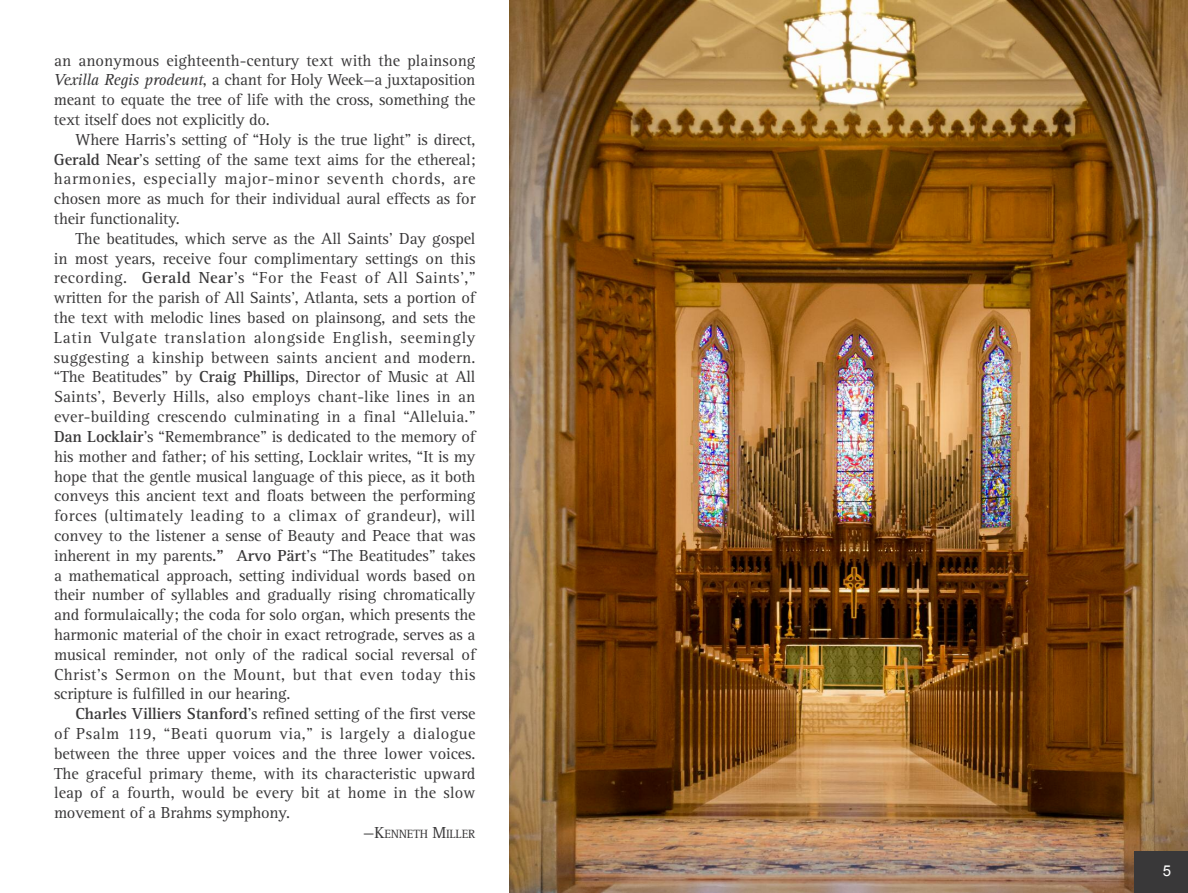
<style>
.page{position:relative;width:1188px;height:893px;background:#fff}
.page>*{position:absolute;margin:0;border:0;box-sizing:border-box;transform-origin:0 0}
.t1{font:16.5px/19.8px "Rotis Serif";letter-spacing:-.01em;color:#393839;text-align:justify}
.t2{font:15px "Arial";color:#fff}
.t3{font:12.3px "Rotis Serif";letter-spacing:-.015em;color:#393839}
.s1{font-style:italic}
.s2{font-weight:700}
.s3{font-size:16.5px}
</style>
<div class="page">
<img style="left:509px;top:0;width:679px;height:893px">
<div style="left:1134px;top:851px;width:54px;height:42px;background:#393839"></div>
<p class="t1" style="left:54px;top:52px;width:423px">an anonymous eighteenth-century text with the plainsong <span class="s1">Vexilla Regis prodeunt</span>, a chant for Holy Week—a juxtaposition meant to equate the tree of life with the cross, something the text itself does not explicitly do.</p>
<p class="t1" style="left:54px;top:131px;width:423px;text-indent:22px">Where Harris’s setting of “Holy is the true light” is direct, <span class="s2">Gerald Near</span>’s setting of the same text aims for the ethereal; harmonies, especially major-minor seventh chords, are chosen more as much for their individual aural effects as for their functionality.</p>
<p class="t1" style="left:54px;top:230px;width:423px;text-indent:22px">The beatitudes, which serve as the All Saints’ Day gospel in most years, receive four complimentary settings on this recording. <span class="s2">Gerald Near</span>’s “For the Feast of All Saints’,” written for the parish of All Saints’, Atlanta, sets a portion of the text with melodic lines based on plainsong, and sets the Latin Vulgate translation alongside English, seemingly suggesting a kinship between saints ancient and modern. “The Beatitudes” by <span class="s2">Craig Phillips</span>, Director of Music at All Saints’, Beverly Hills, also employs chant-like lines in an ever-building crescendo culminating in a final “Alleluia.” <span class="s2">Dan Locklair</span>’s “Remembrance” is dedicated to the memory of his mother and father; of his setting, Locklair writes, “It is my hope that the gentle musical language of this piece, as it both conveys this ancient text and floats between the performing forces (ultimately leading to a climax of grandeur), will convey to the listener a sense of Beauty and Peace that was inherent in my parents<span class="s2">.” Arvo Pärt</span>’s “The Beatitudes” takes a mathematical approach, setting individual words based on their number of syllables and gradually rising chromatically and formulaically; the coda for solo organ, which presents the harmonic material of the choir in exact retrograde, serves as a musical reminder, not only of the radical social reversal of Christ’s Sermon on the Mount, but that even today this scripture is fulfilled in our hearing.</p>
<p class="t1" style="left:54px;top:705px;width:423px;text-indent:22px"><span class="s2">Charles Villiers Stanford</span>’s refined setting of the first verse of Psalm 119, “Beati quorum via,” is largely a dialogue between the three upper voices and the three lower voices.<br>The graceful primary theme, with its characteristic upward leap of a fourth, would be every bit at home in the slow movement of a Brahms symphony.</p>
<p class="t3" style="left:363px;top:829px;width:114px"><span class="s3">—K</span>ENNETH <span class="s3">M</span>ILLER</p>
<p class="t2" style="left:1163px;top:862px;width:10px">5</p>
</div>
